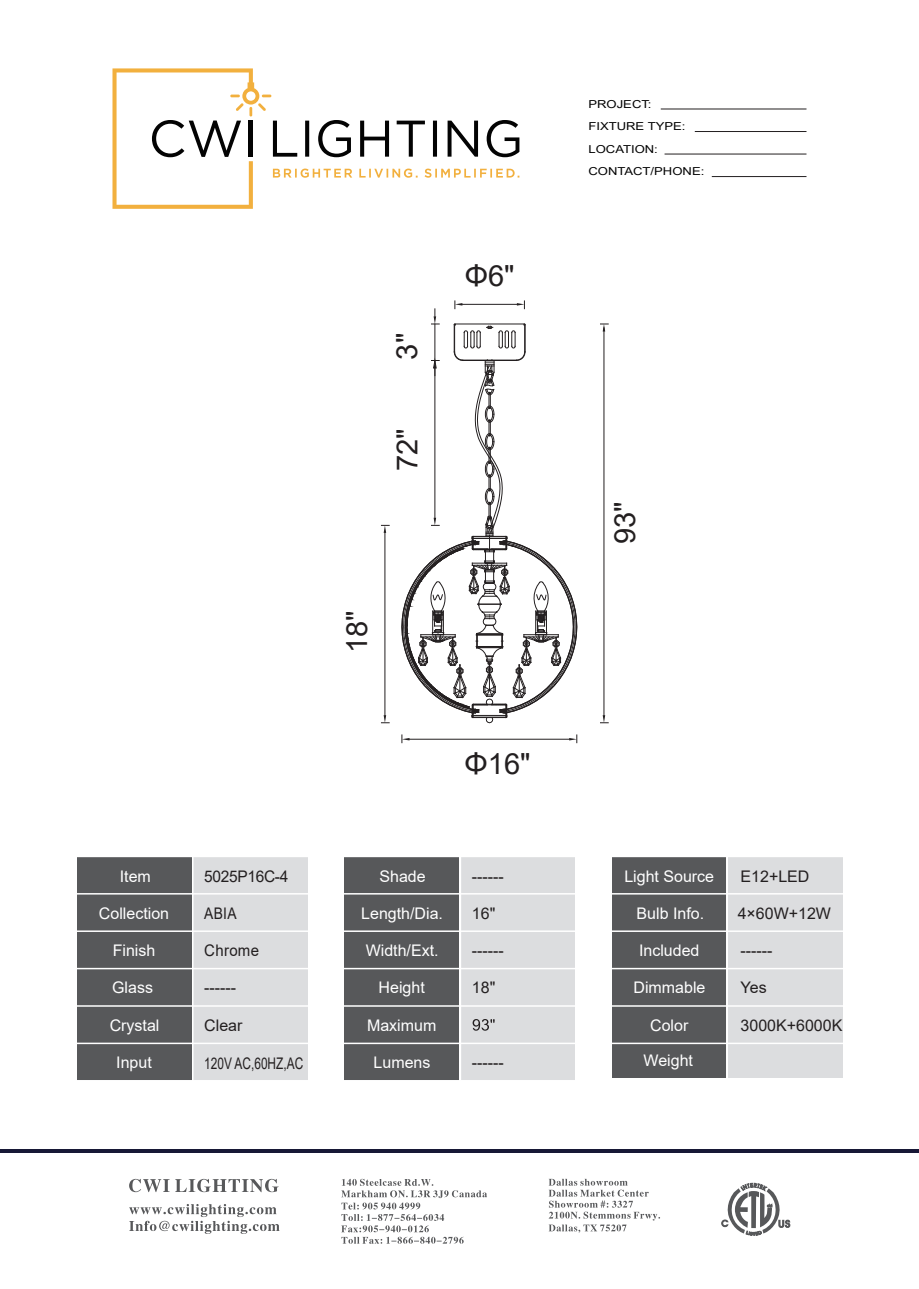
<style>
.page{position:relative;width:919px;height:1289px;background:#fff}
.page>*{position:absolute;margin:0;border:0;box-sizing:border-box;transform-origin:0 0}
.t1{font:29.1px "Arial";color:#231f20}
.t2{font:16.05px "Arial";color:#fff}
.t3{font:16.05px "Arial";color:#231f20}
.t4{font:16.05px "Arial";color:#231f20;scale:.74 1}
.t5{font:16.05px "Arial";letter-spacing:-.02em;color:#231f20}
.t6{font:16.05px "Arial";color:#231f20;scale:.94 1}
.t7{font:16.05px "Arial";color:#231f20;scale:.87 1}
.t8{font:10.95px/22.4px "Arial";color:#030303;scale:1.19 1}
</style>
<div class="page">
<hr style="left:0;top:1149px;width:918px;height:4px;background:#171836">
<div style="left:611px;top:856px;width:115px;height:221px;background:#57585a"></div>
<div style="left:77px;top:856px;width:114px;height:224px;background:#57585a"></div>
<div style="left:344px;top:856px;width:115px;height:224px;background:#57585a"></div>
<div style="left:728px;top:856px;width:114px;height:221px;background:#dcdddf"></div>
<div style="left:193px;top:856px;width:115px;height:224px;background:#dcdddf"></div>
<div style="left:460px;top:856px;width:115px;height:224px;background:#dcdddf"></div>
<svg style="left:472px;top:1019px;width:22px;height:11px"></svg>
<hr style="left:76px;top:855px;width:767px;height:2px;background:#fff">
<hr style="left:76px;top:893px;width:767px;height:1px;background:#fff">
<hr style="left:76px;top:930px;width:767px;height:1px;background:#fff">
<hr style="left:76px;top:967px;width:767px;height:2px;background:#fff">
<hr style="left:76px;top:1005px;width:767px;height:1px;background:#fff">
<hr style="left:76px;top:1042px;width:767px;height:2px;background:#fff">
<hr style="left:76px;top:1079px;width:767px;height:2px;background:#fff">
<hr style="left:459px;top:840px;width:2px;height:240px;background:#fff">
<svg style="left:721px;top:1182px;width:69px;height:53px"></svg>
<svg style="left:341px;top:1178px;width:146px;height:65px"></svg>
<svg style="left:548px;top:1178px;width:112px;height:54px"></svg>
<svg style="left:129px;top:1178px;width:149px;height:14px"></svg>
<svg style="left:129px;top:1204px;width:150px;height:29px"></svg>
<svg style="left:401px;top:301px;width:176px;height:422px"></svg>
<hr style="left:384px;top:533px;width:1px;height:182px;background:#231f20">
<svg style="left:381px;top:525px;width:8px;height:8px"></svg>
<svg style="left:381px;top:715px;width:8px;height:8px"></svg>
<hr style="left:603px;top:328px;width:1px;height:387px;background:#231f20">
<svg style="left:600px;top:324px;width:8px;height:7px"></svg>
<svg style="left:600px;top:715px;width:8px;height:8px"></svg>
<hr style="left:409px;top:739px;width:160px;height:1px;background:#231f20">
<svg style="left:401px;top:735px;width:8px;height:7px"></svg>
<svg style="left:569px;top:735px;width:8px;height:7px"></svg>
<hr style="left:660px;top:109px;width:146px;height:1px;background:#231f20">
<hr style="left:694px;top:131px;width:112px;height:1px;background:#231f20">
<hr style="left:664px;top:154px;width:142px;height:1px;background:#231f20">
<hr style="left:711px;top:176px;width:95px;height:1px;background:#231f20">
<svg style="left:112px;top:68px;width:407px;height:141px"></svg>
<h1 class="t1" style="left:387px;top:359px;width:28px;rotate:-90deg">3"</h1>
<h1 class="t1" style="left:387px;top:471px;width:44px;rotate:-90deg">72"</h1>
<h1 class="t1" style="left:465px;top:256px;width:51px">Φ6"</h1>
<h1 class="t1" style="left:337px;top:653px;width:44px;rotate:-90deg">18"</h1>
<h1 class="t1" style="left:464px;top:743px;width:67px">Φ16"</h1>
<p class="t2" style="left:120px;top:865px;width:33px">Item</p>
<p class="t2" style="left:99px;top:902px;width:72px">Collection</p>
<p class="t2" style="left:113px;top:939px;width:44px">Finish</p>
<p class="t2" style="left:112px;top:976px;width:42px">Glass</p>
<p class="t2" style="left:110px;top:1013px;width:51px">Crystal</p>
<p class="t2" style="left:116px;top:1050px;width:37px">Input</p>
<p class="t5" style="left:204px;top:865px;width:86px">5025P16C-4</p>
<p class="t2" style="left:379px;top:865px;width:48px">Shade</p>
<p class="t2" style="left:361px;top:902px;width:83px">Length/Dia.</p>
<p class="t2" style="left:365px;top:939px;width:74px">Width/Ext.</p>
<p class="t2" style="left:378px;top:976px;width:48px">Height</p>
<p class="t2" style="left:367px;top:1013px;width:71px">Maximum</p>
<p class="t3" style="left:472px;top:865px;width:33px">------</p>
<p class="t3" style="left:472px;top:902px;width:25px">16"</p>
<p class="t7" style="left:204px;top:902px;width:39px">ABIA</p>
<p class="t6" style="left:204px;top:939px;width:60px">Chrome</p>
<p class="t3" style="left:472px;top:939px;width:33px">------</p>
<p class="t3" style="left:472px;top:976px;width:25px">18"</p>
<p class="t3" style="left:204px;top:976px;width:33px">------</p>
<p class="t3" style="left:204px;top:1013px;width:40px">Clear</p>
<p class="t4" style="left:204px;top:1052px;width:135px">120V AC,60HZ,AC</p>
<p class="t2" style="left:373px;top:1050px;width:58px">Lumens</p>
<p class="t3" style="left:472px;top:1050px;width:33px">------</p>
<p class="t8" style="left:588px;top:93px;width:99px">PROJECT:<br>FIXTURE TYPE:<br>LOCATION:<br>CONTACT/PHONE:</p>
<h1 class="t1" style="left:605px;top:544px;width:44px;rotate:-90deg">93"</h1>
<p class="t2" style="left:624px;top:865px;width:91px">Light Source</p>
<p class="t2" style="left:636px;top:902px;width:69px">Bulb Info.</p>
<p class="t2" style="left:639px;top:939px;width:62px">Included</p>
<p class="t2" style="left:633px;top:976px;width:73px">Dimmable</p>
<p class="t2" style="left:650px;top:1013px;width:40px">Color</p>
<p class="t2" style="left:643px;top:1049px;width:51px">Weight</p>
<p class="t3" style="left:740px;top:865px;width:70px">E12+LED</p>
<p class="t3" style="left:737px;top:902px;width:95px">4×60W+12W</p>
<p class="t3" style="left:740px;top:939px;width:33px">------</p>
<p class="t3" style="left:740px;top:976px;width:28px">Yes</p>
<p class="t3" style="left:740px;top:1013px;width:103px">3000K+6000K</p>
</div>
